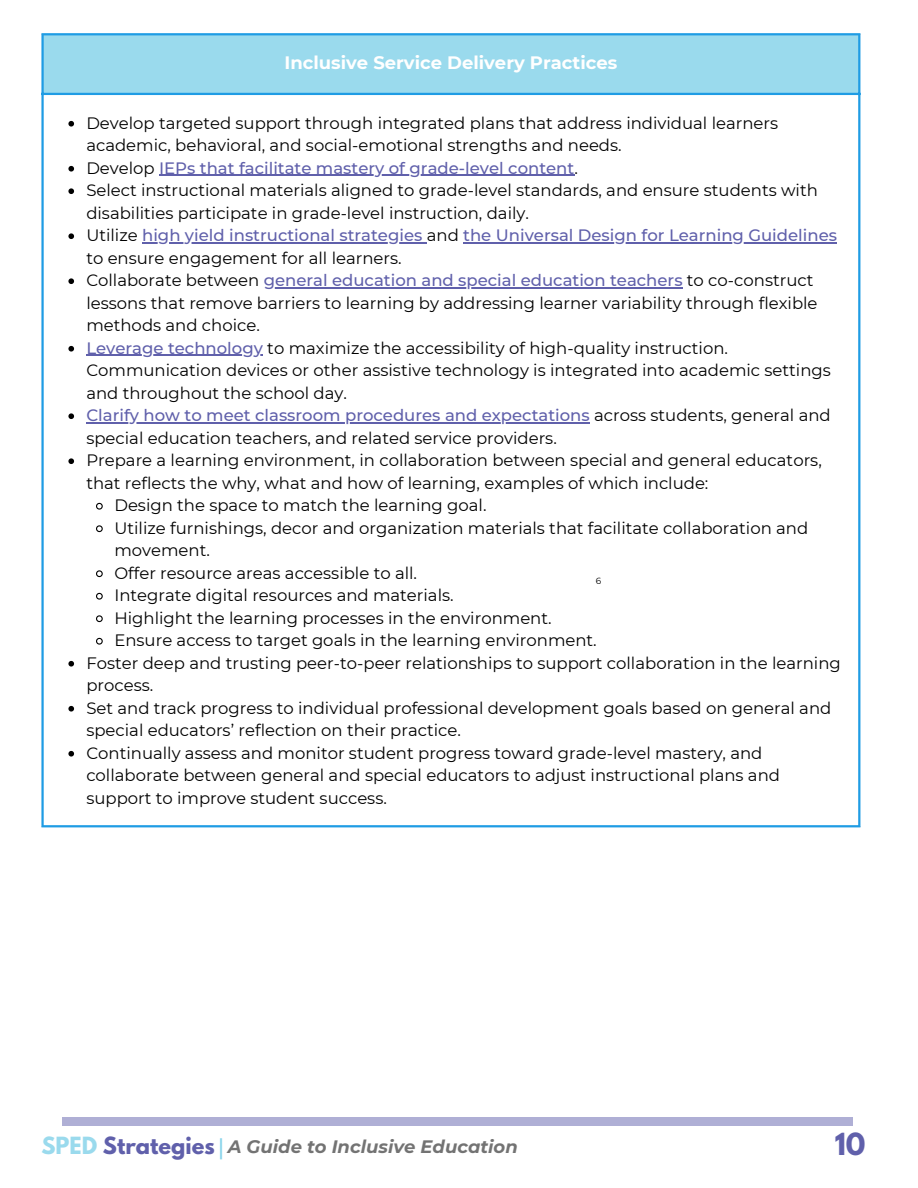
<style>
.page{position:relative;width:918px;height:1188px;background:#fff}
.page>*{position:absolute;margin:0;border:0;box-sizing:border-box;transform-origin:0 0}
.t1{font:700 27px "League Spartan";color:#6060ab}
.t2{font:700 21px "League Spartan";color:#6060ab}
.t3{font:700 18px "Montserrat";color:#fff}
.t4{font:italic 700 18px "Montserrat";color:#737373}
.t5{font:16.5px/22.5px "Montserrat";color:#000}
.t6{font:500 16.5px/22.5px "Montserrat";color:#6060ab}
.t7{font:9px "Montserrat";color:#000}
.s1{font-weight:400;color:#000}
.s2{font-weight:500;color:#6060ab}
.s3{color:#9adaed}
</style>
<div class="page">
<div style="left:62px;top:1117px;width:790px;height:8px;background:#afafd5"></div>
<hr style="left:220px;top:1138px;width:2px;height:21px;background:#9adaed">
<div style="left:42px;top:34px;width:818px;height:60px;background:#9adaed"></div>
<svg style="left:68px;top:121px;width:6px;height:6px"></svg>
<svg style="left:68px;top:166px;width:6px;height:6px"></svg>
<hr style="left:159px;top:175px;width:415px;height:1px;background:#6060ab">
<svg style="left:68px;top:188px;width:6px;height:6px"></svg>
<svg style="left:68px;top:233px;width:6px;height:6px"></svg>
<hr style="left:142px;top:242px;width:285px;height:2px;background:#6060ab">
<hr style="left:463px;top:242px;width:374px;height:2px;background:#6060ab">
<svg style="left:68px;top:278px;width:6px;height:6px"></svg>
<hr style="left:264px;top:287px;width:419px;height:2px;background:#6060ab">
<svg style="left:68px;top:346px;width:6px;height:6px"></svg>
<hr style="left:86px;top:355px;width:177px;height:1px;background:#6060ab">
<svg style="left:68px;top:413px;width:6px;height:6px"></svg>
<hr style="left:86px;top:422px;width:504px;height:2px;background:#6060ab">
<svg style="left:68px;top:458px;width:6px;height:6px"></svg>
<svg style="left:96px;top:502px;width:7px;height:8px"></svg>
<svg style="left:96px;top:525px;width:7px;height:8px"></svg>
<svg style="left:96px;top:570px;width:7px;height:8px"></svg>
<svg style="left:96px;top:592px;width:7px;height:8px"></svg>
<svg style="left:96px;top:615px;width:7px;height:8px"></svg>
<svg style="left:96px;top:637px;width:7px;height:8px"></svg>
<svg style="left:68px;top:661px;width:6px;height:6px"></svg>
<svg style="left:68px;top:706px;width:6px;height:6px"></svg>
<svg style="left:68px;top:751px;width:6px;height:6px"></svg>
<hr style="left:41px;top:35px;width:3px;height:790px;background:#1f9ce4">
<hr style="left:858px;top:35px;width:2px;height:790px;background:#1f9ce4">
<hr style="left:41px;top:33px;width:819px;height:2px;background:#1f9ce4">
<hr style="left:41px;top:93px;width:819px;height:2px;background:#1f9ce4">
<hr style="left:41px;top:825px;width:819px;height:2px;background:#1f9ce4">
<p class="t3" style="left:285px;top:52px;width:334px">Inclusive Service Delivery Practices</p>
<p class="t5" style="left:86px;top:112px;width:693px">Develop targeted support through integrated plans that address individual learners academic, behavioral, and social-emotional strengths and needs.</p>
<p class="t6" style="left:86px;top:157px;width:493px"><span class="s1">Develop</span> IEPs that facilitate mastery of grade-level content<span class="s1">.</span></p>
<p class="t5" style="left:86px;top:179px;width:733px">Select instructional materials aligned to grade-level standards, and ensure students with</p>
<p class="t6" style="left:86px;top:202px;width:752px"><span class="s1">disabilities participate in grade-level instruction, daily.<br>Utilize</span> high yield instructional strategies <span class="s1">and</span> the Universal Design for Learning Guidelines</p>
<p class="t5" style="left:86px;top:247px;width:729px">to ensure engagement for all learners.<br>Collaborate between <span class="s2">general education and special education teachers</span> to co-construct</p>
<p class="t5" style="left:86px;top:292px;width:733px">lessons that remove barriers to learning by addressing learner variability through flexible methods and choice.<br><span class="s2">Leverage technology</span> to maximize the accessibility of high-quality instruction.</p>
<p class="t5" style="left:86px;top:359px;width:746px">Communication devices or other assistive technology is integrated into academic settings and throughout the school day.<br><span class="s2">Clarify how to meet classroom procedures and expectations</span> across students, general and</p>
<p class="t5" style="left:86px;top:427px;width:737px">special education teachers, and related service providers.<br>Prepare a learning environment, in collaboration between special and general educators,</p>
<p class="t5" style="left:114px;top:472px;width:596px;text-indent:-28px">that reflects the why, what and how of learning, examples of which include:<br>Design the space to match the learning goal.</p>
<p class="t5" style="left:114px;top:517px;width:695px">Utilize furnishings, decor and organization materials that facilitate collaboration and movement.</p>
<p class="t5" style="left:114px;top:562px;width:304px">Offer resource areas accessible to all.</p>
<p class="t5" style="left:114px;top:584px;width:341px">Integrate digital resources and materials.</p>
<p class="t5" style="left:114px;top:607px;width:439px">Highlight the learning processes in the environment.</p>
<p class="t5" style="left:114px;top:629px;width:484px">Ensure access to target goals in the learning environment.</p>
<p class="t5" style="left:86px;top:652px;width:756px">Foster deep and trusting peer-to-peer relationships to support collaboration in the learning process.</p>
<h1 class="t5" style="left:86px;top:697px;width:747px">Set and track progress to individual professional development goals based on general and special educators’ reflection on their practice.</h1>
<p class="t5" style="left:86px;top:742px;width:695px">Continually assess and monitor student progress toward grade-level mastery, and collaborate between general and special educators to adjust instructional plans and support to improve student success.</p>
<p class="t7" style="left:596px;top:575px;width:7px">6</p>
<p class="t2" style="left:41px;top:1136px;width:175px"><span class="s3">SPED</span> Strategies</p>
<p class="t4" style="left:228px;top:1136px;width:292px">A Guide to Inclusive Education</p>
<p class="t1" style="left:835px;top:1131px;width:32px">10</p>
</div>
